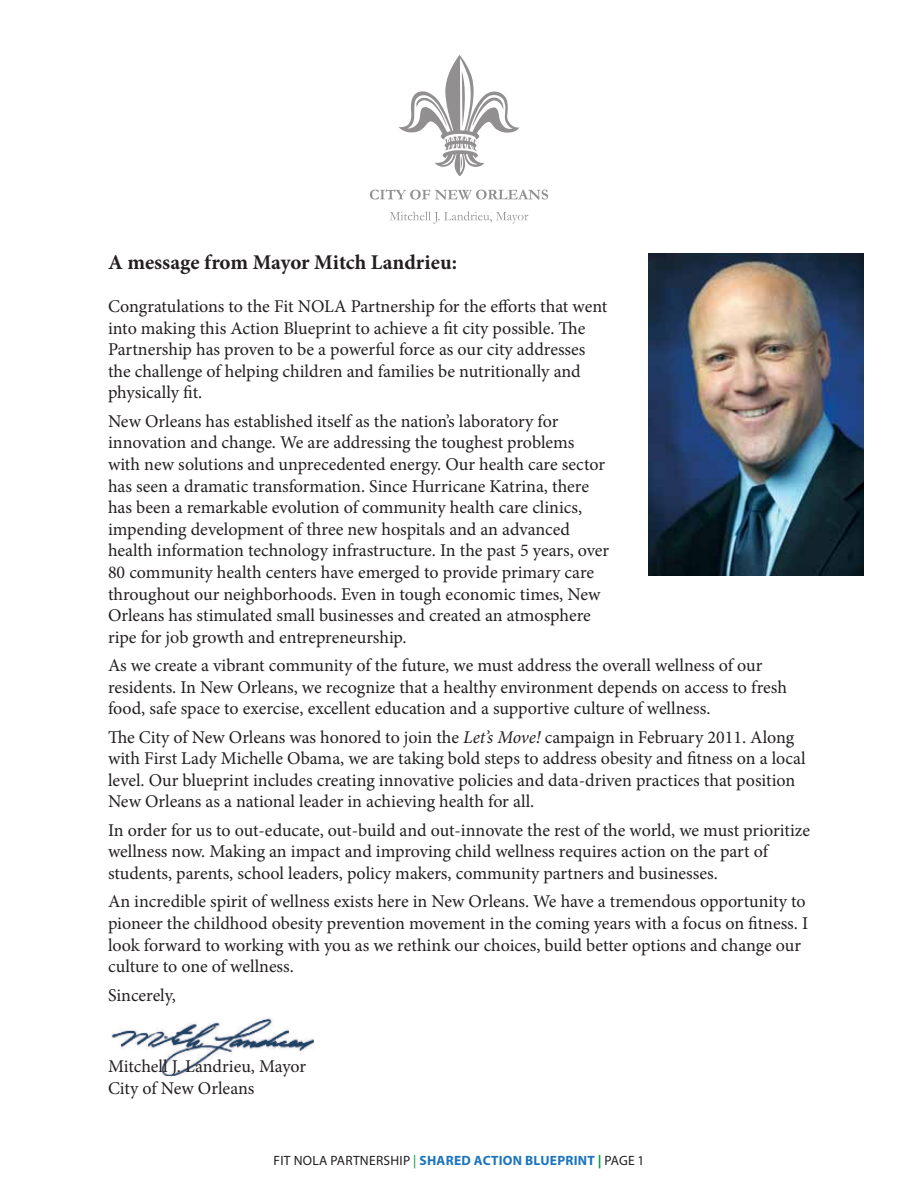
<style>
.page{position:relative;width:918px;height:1188px;background:#fff}
.page>*{position:absolute;margin:0;border:0;box-sizing:border-box;transform-origin:0 0}
.t1{font:700 21px "Minion Pro";color:#231f20}
.t2{font:18px/21.6px "Minion Pro";letter-spacing:-.005em;color:#231f20}
.t3{font:13.5px "Myriad Pro";letter-spacing:.02em;color:#231f20}
.s1{font-style:italic}
.s2{color:#009444}
.s3{font-weight:700;color:#1c75bc}
.s4{font-weight:700;color:#009444}
</style>
<div class="page">
<img style="left:111px;top:1018px;width:203px;height:58px">
<img style="left:648px;top:254px;width:216px;height:321px">
<svg style="left:370px;top:189px;width:178px;height:11px"></svg>
<svg style="left:389px;top:212px;width:139px;height:12px"></svg>
<svg style="left:399px;top:55px;width:120px;height:121px"></svg>
<p class="t1" style="left:108px;top:247px;width:351px">A message from Mayor Mitch Landrieu:</p>
<p class="t2" style="left:108px;top:296px;width:501px">Congratulations to the Fit NOLA Partnership for the efforts that went into making this Action Blueprint to achieve a fit city possible. The Partnership has proven to be a powerful force as our city addresses the challenge of helping children and families be nutritionally and physically fit.</p>
<p class="t2" style="left:108px;top:410px;width:503px">New Orleans has established itself as the nation’s laboratory for innovation and change. We are addressing the toughest problems with new solutions and unprecedented energy. Our health care sector has seen a dramatic transformation. Since Hurricane Katrina, there has been a remarkable evolution of community health care clinics, impending development of three new hospitals and an advanced health information technology infrastructure. In the past 5 years, over 80 community health centers have emerged to provide primary care throughout our neighborhoods. Even in tough economic times, New Orleans has stimulated small businesses and created an atmosphere ripe for job growth and entrepreneurship.</p>
<p class="t2" style="left:108px;top:655px;width:680px">As we create a vibrant community of the future, we must address the overall wellness of our residents. In New Orleans, we recognize that a healthy environment depends on access to fresh food, safe space to exercise, excellent education and a supportive culture of wellness.</p>
<p class="t2" style="left:108px;top:726px;width:699px">The City of New Orleans was honored to join the <span class="s1">Let’s Move!</span> campaign in February 2011. Along with First Lady Michelle Obama, we are taking bold steps to address obesity and fitness on a local level. Our blueprint includes creating innovative policies and data-driven practices that position New Orleans as a national leader in achieving health for all.</p>
<p class="t2" style="left:108px;top:819px;width:704px">In order for us to out-educate, out-build and out-innovate the rest of the world, we must prioritize wellness now. Making an impact and improving child wellness requires action on the part of students, parents, school leaders, policy makers, community partners and businesses.</p>
<p class="t2" style="left:108px;top:891px;width:702px">An incredible spirit of wellness exists here in New Orleans. We have a tremendous opportunity to pioneer the childhood obesity prevention movement in the coming years with a focus on fitness. I look forward to working with you as we rethink our choices, build better options and change our culture to one of wellness.</p>
<p class="t2" style="left:108px;top:984px;width:69px">Sincerely,</p>
<p class="t2" style="left:108px;top:1056px;width:200px">Mitchell J. Landrieu, Mayor<br>City of New Orleans</p>
<p class="t3" style="left:274px;top:1152px;width:373px">FIT NOLA PARTNERSHIP <span class="s2">|</span> <span class="s3">SHARED ACTION BLUEPRINT</span> <span class="s4">|</span> PAGE 1</p>
</div>
